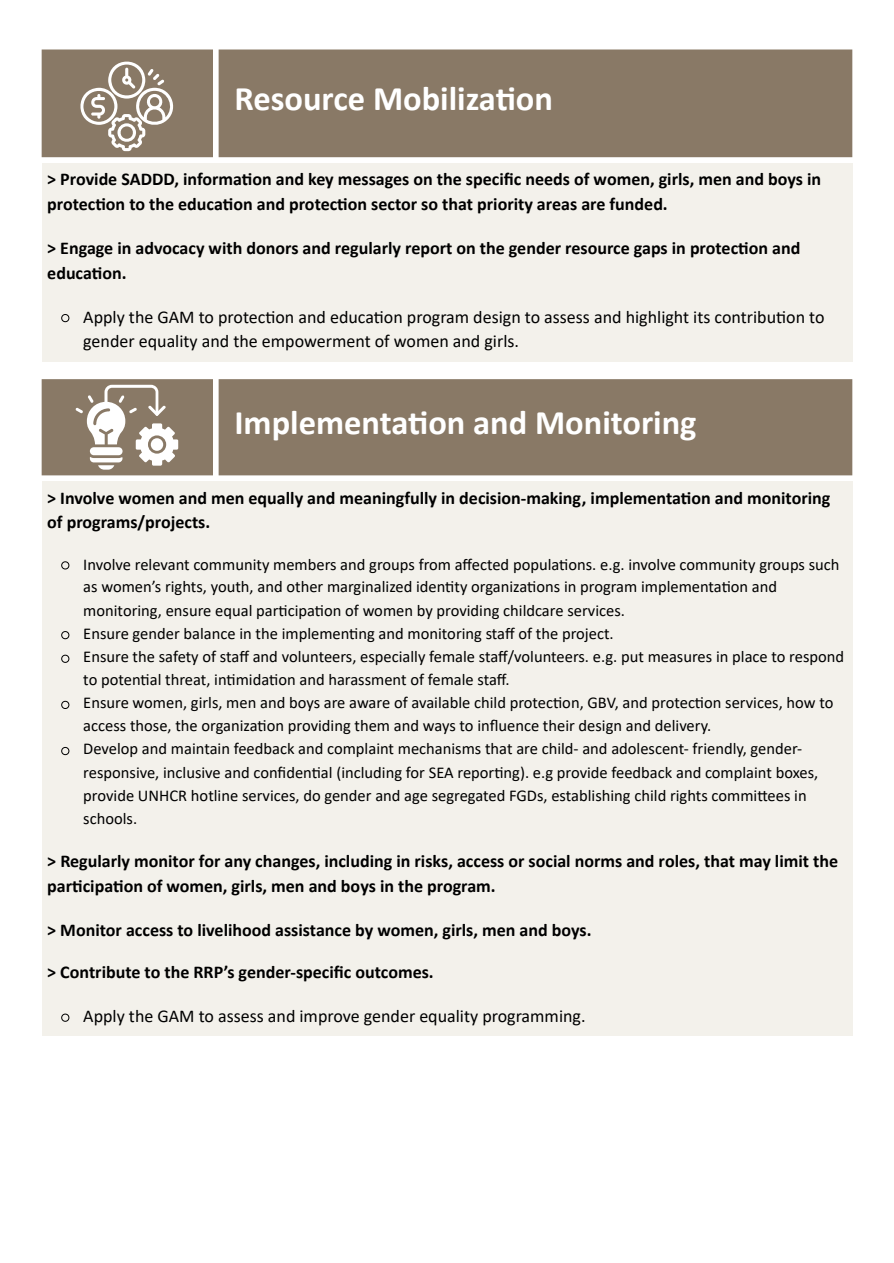
<style>
.page{position:relative;width:894px;height:1263px;background:#fff}
.page>*{position:absolute;margin:0;border:0;box-sizing:border-box;transform-origin:0 0}
.t1{font:700 34.5px "Calibri";color:#fff}
.t2{font:700 18px/24.8px "Calibri";color:#000}
.t3{font:18px/24.8px "Calibri";color:#000}
.t4{font:16.5px/23.2px "Calibri";color:#000}
</style>
<div class="page">
<div style="left:42px;top:50px;width:810px;height:107px;background:#897966"></div>
<div style="left:42px;top:163px;width:810px;height:198px;background:#f3f1eb"></div>
<svg style="left:74px;top:55px;width:106px;height:96px;background:#a09484"></svg>
<svg style="left:61px;top:314px;width:9px;height:8px"></svg>
<div style="left:42px;top:379px;width:810px;height:96px;background:#897966"></div>
<div style="left:42px;top:481px;width:810px;height:555px;background:#f3f1eb"></div>
<svg style="left:75px;top:385px;width:103px;height:85px"></svg>
<div style="left:90px;top:447px;width:33px;height:8px;background:#fff;border-radius:4px"></div>
<svg style="left:61px;top:561px;width:9px;height:9px"></svg>
<svg style="left:61px;top:631px;width:9px;height:8px"></svg>
<svg style="left:61px;top:654px;width:9px;height:9px"></svg>
<svg style="left:61px;top:701px;width:9px;height:8px"></svg>
<svg style="left:61px;top:747px;width:9px;height:8px"></svg>
<svg style="left:61px;top:1013px;width:9px;height:9px"></svg>
<p class="t1" style="left:234px;top:84px;width:320px">Resource Mobilization</p>
<h1 class="t2" style="left:47px;top:168px;width:775px">&gt; Provide SADDD, information and key messages on the specific needs of women, girls, men and boys in protection to the education and protection sector so that priority areas are funded.</h1>
<h1 class="t2" style="left:47px;top:237px;width:754px">&gt; Engage in advocacy with donors and regularly report on the gender resource gaps in protection and education.</h1>
<p class="t3" style="left:83px;top:306px;width:742px">Apply the GAM to protection and education program design to assess and highlight its contribution to gender equality and the empowerment of women and girls.</p>
<p class="t1" style="left:234px;top:408px;width:463px">Implementation and Monitoring</p>
<h1 class="t2" style="left:47px;top:487px;width:784px">&gt; Involve women and men equally and meaningfully in decision-making, implementation and monitoring of programs/projects.</h1>
<p class="t4" style="left:83px;top:554px;width:757px">Involve relevant community members and groups from affected populations. e.g. involve community groups such as women’s rights, youth, and other marginalized identity organizations in program implementation and monitoring, ensure equal participation of women by providing childcare services.</p>
<p class="t4" style="left:83px;top:623px;width:532px">Ensure gender balance in the implementing and monitoring staff of the project.</p>
<p class="t4" style="left:83px;top:647px;width:762px;line-height:22.5px">Ensure the safety of staff and volunteers, especially female staff/volunteers. e.g. put measures in place to respond to potential threat, intimidation and harassment of female staff.</p>
<p class="t4" style="left:83px;top:693px;width:751px;line-height:22.5px">Ensure women, girls, men and boys are aware of available child protection, GBV, and protection services, how to access those, the organization providing them and ways to influence their design and delivery.</p>
<p class="t4" style="left:83px;top:739px;width:736px">Develop and maintain feedback and complaint mechanisms that are child- and adolescent- friendly, gender&shy;responsive, inclusive and confidential (including for SEA reporting). e.g provide feedback and complaint boxes, provide UNHCR hotline services, do gender and age segregated FGDs, establishing child rights committees in schools.</p>
<h1 class="t2" style="left:47px;top:850px;width:792px">&gt; Regularly monitor for any changes, including in risks, access or social norms and roles, that may limit the participation of women, girls, men and boys in the program.</h1>
<h1 class="t2" style="left:47px;top:919px;width:545px">&gt; Monitor access to livelihood assistance by women, girls, men and boys.</h1>
<h1 class="t2" style="left:47px;top:961px;width:388px">&gt; Contribute to the RRP’s gender-specific outcomes.</h1>
<p class="t3" style="left:83px;top:1005px;width:503px">Apply the GAM to assess and improve gender equality programming.</p>
</div>
